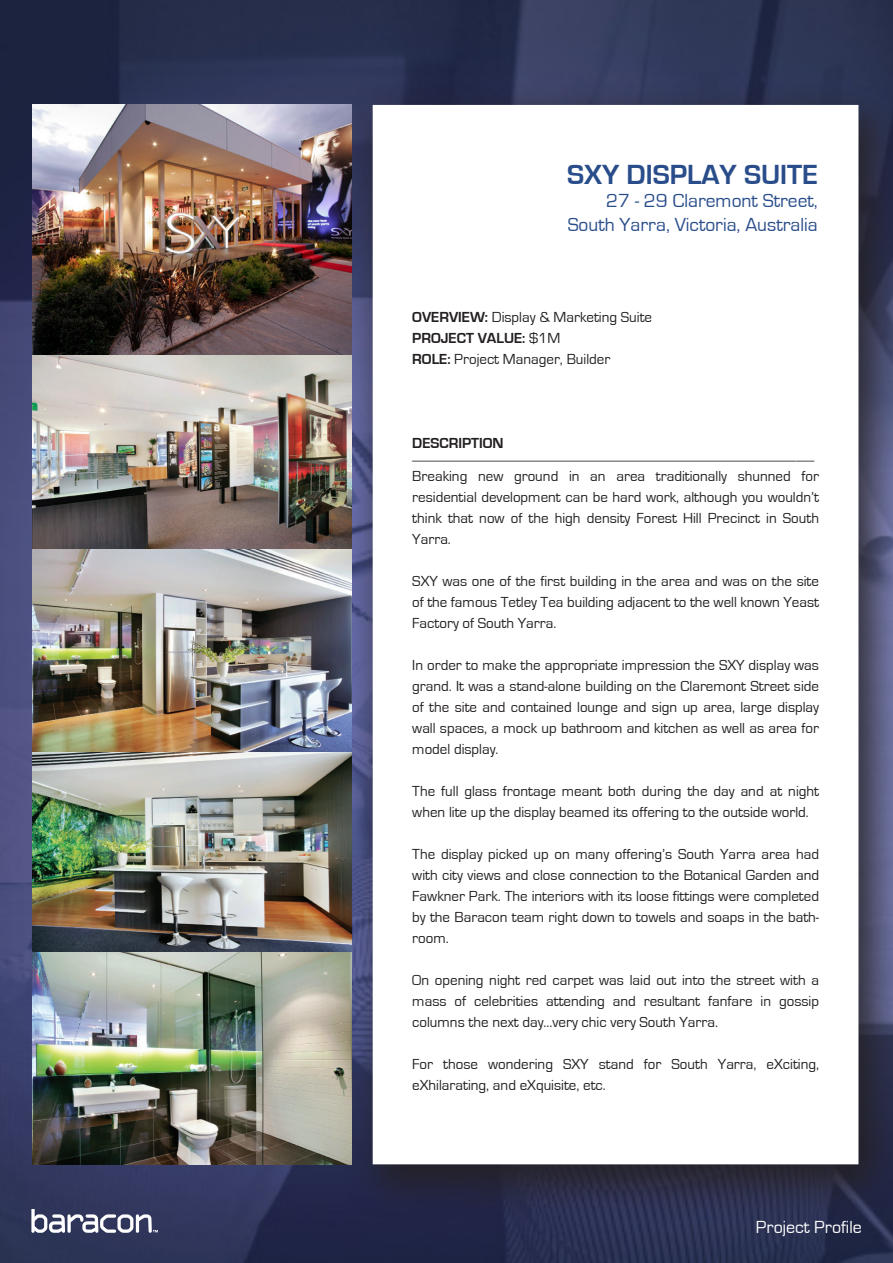
<style>
.page{position:relative;width:893px;height:1263px;background:#fff}
.page>*{position:absolute;margin:0;border:0;box-sizing:border-box;transform-origin:0 0}
.t1{font:700 28.5px "Eurostile";color:#294d8a}
.t2{font:19.5px "Eurostile";color:#294d8a}
.t3{font:18px "Eurostile";color:#fff}
.t4{font:15px/21px "Eurostile";color:#231f20;text-align:justify}
.t5{font:700 15px "Eurostile";color:#231f20}
.t6{font:12px "Eurostile";color:#231f20}
.s1{font-weight:700}
</style>
<div class="page">
<img style="left:0;top:0;width:893px;height:1263px">
<div style="left:342px;top:82px;width:551px;height:1139px;background:#231f20;opacity:.85"></div>
<div style="left:373px;top:105px;width:485px;height:1059px;background:#fff"></div>
<svg style="left:31px;top:1209px;width:127px;height:24px"></svg>
<img style="left:32px;top:105px;width:319px;height:1059px">
<p class="t1" style="left:567px;top:159px;width:252px">SXY DISPLAY SUITE</p>
<p class="t2" style="left:606px;top:190px;width:213px">27 - 29 Claremont Street,</p>
<p class="t2" style="left:568px;top:214px;width:251px">South Yarra, Victoria, Australia</p>
<p class="t4" style="left:412px;top:307px;width:241px"><span class="s1">OVERVIEW:</span> Display &amp; Marketing Suite</p>
<p class="t4" style="left:412px;top:328px;width:200px"><span class="s1">PROJECT VALUE:</span> $1M<br><span class="s1">ROLE:</span> Project Manager, Builder</p>
<p class="t5" style="left:412px;top:435px;width:93px">DESCRIPTION</p>
<p class="t6" style="left:412px;top:450px;width:403px">___________________________________________________________________</p>
<p class="t4" style="left:412px;top:466px;width:408px">Breaking new ground in an area traditionally shunned for residential development can be hard work, although you wouldn’t think that now of the high density Forest Hill Precinct in South Yarra.</p>
<p class="t4" style="left:412px;top:571px;width:408px">SXY was one of the first building in the area and was on the site of the famous Tetley Tea building adjacent to the well known Yeast Factory of South Yarra.</p>
<p class="t4" style="left:412px;top:655px;width:408px">In order to make the appropriate impression the SXY display was grand. It was a stand-alone building on the Claremont Street side of the site and contained lounge and sign up area, large display wall spaces, a mock up bathroom and kitchen as well as area for model display.</p>
<p class="t4" style="left:412px;top:781px;width:408px">The full glass frontage meant both during the day and at night when lite up the display beamed its offering to the outside world.</p>
<p class="t4" style="left:412px;top:844px;width:408px">The display picked up on many offering’s South Yarra area had with city views and close connection to the Botanical Garden and Fawkner Park. The interiors with its loose fittings were completed by the Baracon team right down to towels and soaps in the bath&shy;room.</p>
<p class="t4" style="left:412px;top:970px;width:408px">On opening night red carpet was laid out into the street with a mass of celebrities attending and resultant fanfare in gossip columns the next day…very chic very South Yarra.</p>
<p class="t4" style="left:412px;top:1054px;width:408px">For those wondering SXY stand for South Yarra, eXciting, eXhilarating, and eXquisite, etc.</p>
<p class="t3" style="left:756px;top:1217px;width:107px">Project Profile</p>
</div>
